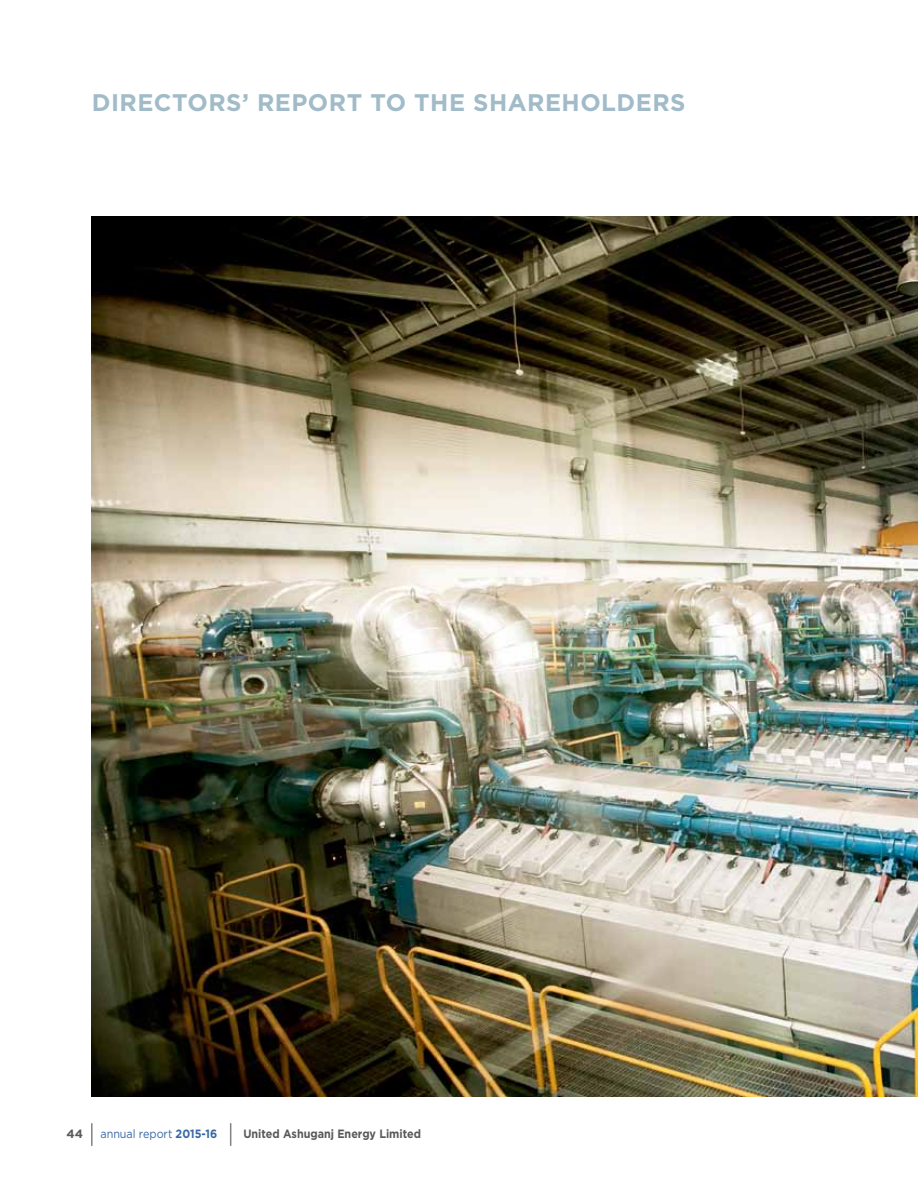
<style>
.page{position:relative;width:918px;height:1188px;background:#fff}
.page>*{position:absolute;margin:0;border:0;box-sizing:border-box;transform-origin:0 0}
.t1{font:700 24px "Gotham";color:#a1bbc8}
.t2{font:700 12px "Gotham";color:#58595b;scale:.9 1}
.t3{font:12px "Gotham";color:#3868a4;scale:.9 1}
.t4{font:700 12px "Gotham";color:#58595b}
.s1{font-weight:700}
</style>
<div class="page">
<img style="left:92px;top:216px;width:826px;height:880px">
<hr style="left:91px;top:1123px;width:2px;height:23px;background:#808285">
<svg style="left:230px;top:1123px;width:1px;height:23px"></svg>
<p class="t1" style="left:92px;top:87px;width:16px">DIRE</p>
<p class="t1" style="left:154px;top:87px;width:37px">CTORS</p>
<p class="t1" style="left:242px;top:87px;width:34px">’ REPORT</p>
<p class="t1" style="left:370px;top:87px;width:62px">TO THE</p>
<p class="t1" style="left:473px;top:87px;width:73px">SHAREHO</p>
<p class="t1" style="left:601px;top:87px;width:33px">LDERS</p>
<p class="t4" style="left:67px;top:1126px;width:18px">44</p>
<p class="t3" style="left:100px;top:1126px;width:131px">annual report <span class="s1">2015-16</span></p>
<p class="t2" style="left:243px;top:1126px;width:199px">United Ashuganj Energy Limited</p>
</div>
